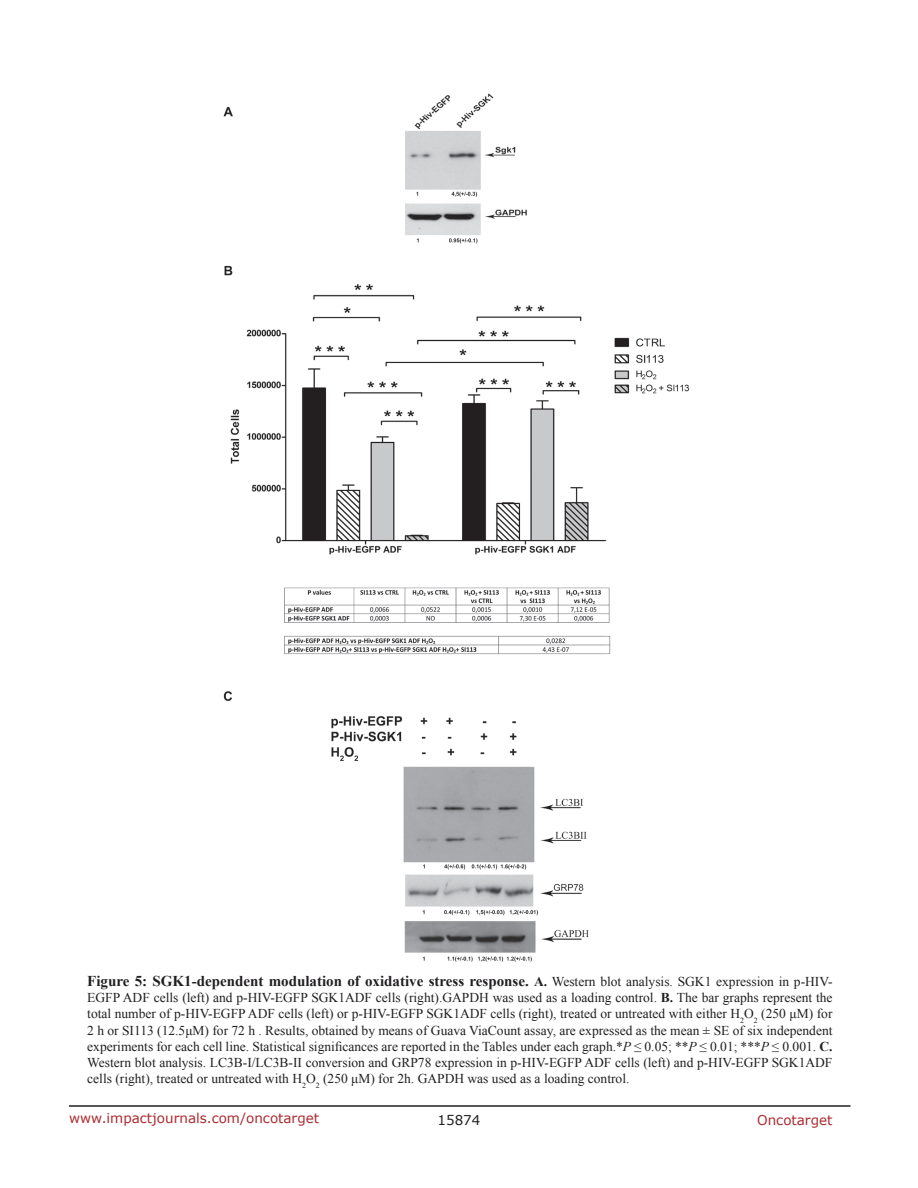
<style>
.page{position:relative;width:918px;height:1188px;background:#fff}
.page>*{position:absolute;margin:0;border:0;box-sizing:border-box;transform-origin:0 0}
.t1{font:700 15px "Times New Roman";color:#221f22}
.t2{font:13.5px/16.2px "Times New Roman";color:#221f22;text-align:justify}
.t3{font:13.5px "Verdana";color:#ac2b31}
.t4{font:13.5px "Verdana";color:#221f22}
.s1{font-size:13.5px}
.s2{font-weight:400;font-size:13.5px}
.s3{font-weight:700}
.s4{font-style:italic}
</style>
<div class="page">
<hr style="left:69px;top:1105px;width:781px;height:2px;background:#231f20">
<img style="left:223px;top:93px;width:467px;height:869px">
<p class="t1" style="left:87px;top:971px;width:747px">Figure 5: SGK1-dependent modulation of oxidative stress response. <span class="s1">A.</span> <span class="s2">Western blot analysis. SGK1 expression in p-HIV-</span></p>
<p class="t2" style="left:87px;top:989px;width:747px">EGFP ADF cells (left) and p-HIV-EGFP SGK1ADF cells (right).GAPDH was used as a loading control. <span class="s3">B.</span> The bar graphs represent the total number of p-HIV-EGFP ADF cells (left) or p-HIV-EGFP SGK1ADF cells (right), treated or untreated with either H<sub>2</sub>O<sub>2</sub> (250 μM) for 2 h or SI113 (12.5μM) for 72 h . Results, obtained by means of Guava ViaCount assay, are expressed as the mean ± SE of six independent experiments for each cell line. Statistical significances are reported in the Tables under each graph.*<span class="s4">P</span> ≤ 0.05; **<span class="s4">P</span> ≤ 0.01; ***<span class="s4">P</span> ≤ 0.001. <span class="s3">C.<br></span>Western blot analysis. LC3B-I/LC3B-II conversion and GRP78 expression in p-HIV-EGFP ADF cells (left) and p-HIV-EGFP SGK1ADF cells (right), treated or untreated with H<sub>2</sub>O<sub>2</sub> (250 μM) for 2h. GAPDH was used as a loading control.</p>
<p class="t3" style="left:69px;top:1109px;width:252px">www.impactjournals.com/oncotarget</p>
<p class="t4" style="left:438px;top:1111px;width:44px">15874</p>
<p class="t3" style="left:757px;top:1111px;width:77px">Oncotarget</p>
</div>
